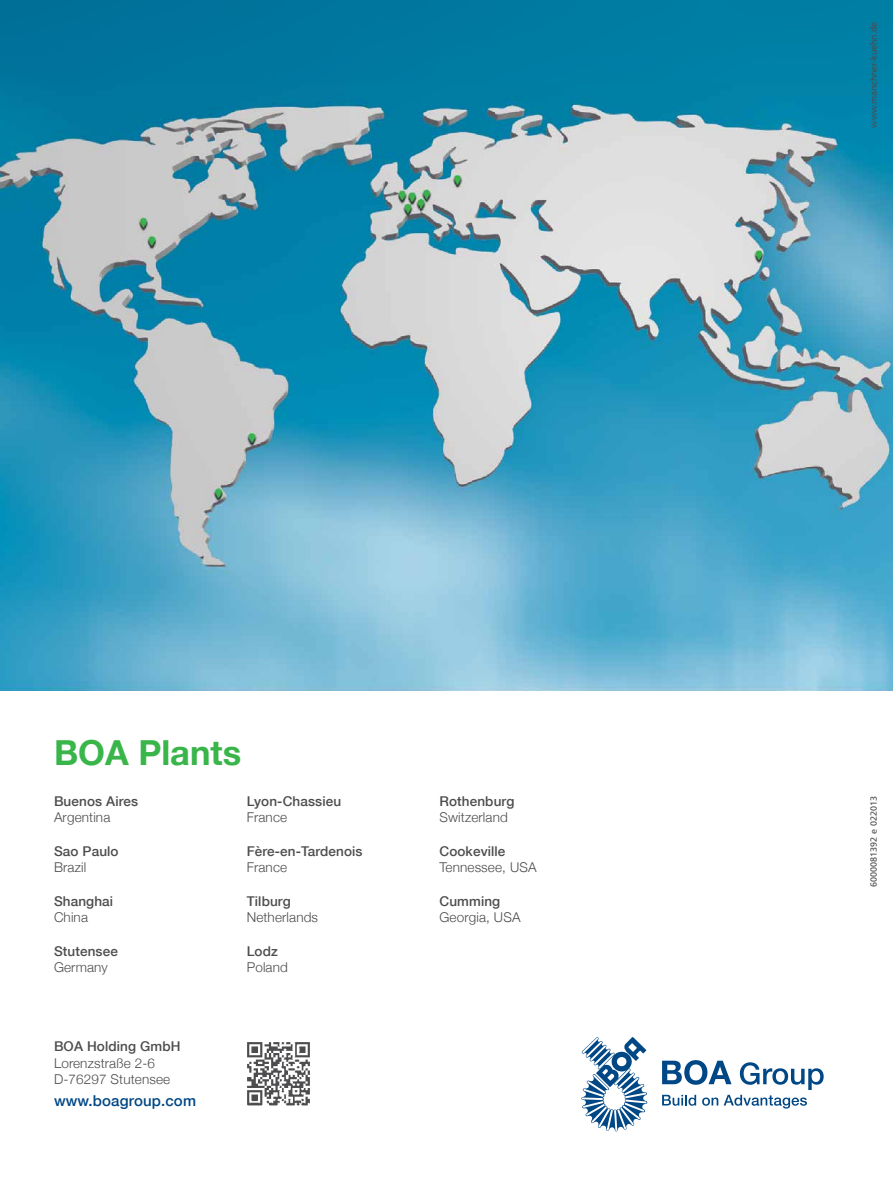
<style>
.page{position:relative;width:893px;height:1188px;background:#fff}
.page>*{position:absolute;margin:0;border:0;box-sizing:border-box;transform-origin:0 0}
.t1{font:700 34.5px "Helvetica Neue";color:#39b54a}
.t2{font:500 15px "Helvetica Neue";letter-spacing:.01em;color:#004785}
.t3{font:300 13.5px/16.5px "Helvetica Neue";letter-spacing:.01em;color:#4d4d4f}
.t4{font:500 13.5px "Helvetica Neue";letter-spacing:.01em;color:#4d4d4f}
.t5{font:9px "Frutiger";letter-spacing:-.025em;color:#4d4d4f}
.t6{font:9px "Frutiger";letter-spacing:.01em;color:#4d4d4f}
</style>
<div class="page">
<img style="left:0;top:0;width:893px;height:691px">
<svg style="left:581px;top:1037px;width:66px;height:95px"></svg>
<svg style="left:662px;top:1060px;width:162px;height:49px"></svg>
<img style="left:247px;top:1042px;width:63px;height:64px">
<h1 class="t1" style="left:54px;top:722px;width:189px">BOA Plants</h1>
<p class="t4" style="left:54px;top:790px;width:86px">Buenos Aires</p>
<p class="t3" style="left:54px;top:809px;width:58px">Argentina</p>
<p class="t4" style="left:54px;top:840px;width:66px">Sao Paulo</p>
<p class="t3" style="left:54px;top:859px;width:34px">Brazil</p>
<p class="t4" style="left:54px;top:890px;width:61px">Shanghai</p>
<p class="t3" style="left:54px;top:909px;width:36px">China</p>
<p class="t4" style="left:54px;top:940px;width:65px">Stutensee</p>
<p class="t3" style="left:54px;top:959px;width:55px">Germany</p>
<p class="t4" style="left:247px;top:790px;width:96px">Lyon-Chassieu</p>
<p class="t3" style="left:247px;top:809px;width:42px">France</p>
<p class="t4" style="left:247px;top:840px;width:117px">Fère-en-Tardenois</p>
<p class="t3" style="left:247px;top:859px;width:42px">France</p>
<p class="t4" style="left:247px;top:890px;width:46px">Tilburg</p>
<p class="t3" style="left:247px;top:909px;width:73px">Netherlands</p>
<p class="t4" style="left:247px;top:940px;width:33px">Lodz</p>
<p class="t3" style="left:247px;top:959px;width:43px">Poland</p>
<p class="t4" style="left:54px;top:1036px;width:128px">BOA Holding GmbH</p>
<p class="t3" style="left:54px;top:1054px;width:118px">Lorenzstraße 2-6<br>D-76297 Stutensee</p>
<p class="t2" style="left:54px;top:1088px;width:144px">www.boagroup.com</p>
<p class="t4" style="left:439px;top:790px;width:76px">Rothenburg</p>
<p class="t3" style="left:439px;top:808px;width:70px">Switzerland</p>
<p class="t4" style="left:439px;top:840px;width:68px">Cookeville</p>
<p class="t3" style="left:439px;top:858px;width:99px">Tennessee, USA</p>
<p class="t4" style="left:439px;top:890px;width:62px">Cumming</p>
<p class="t3" style="left:439px;top:908px;width:83px">Georgia, USA</p>
<p class="t5" style="left:868px;top:128px;width:107px;rotate:-90deg">www.marschner-kuehn.de</p>
<p class="t6" style="left:868px;top:887px;width:93px;rotate:-90deg">6000081392 e 022013</p>
</div>
